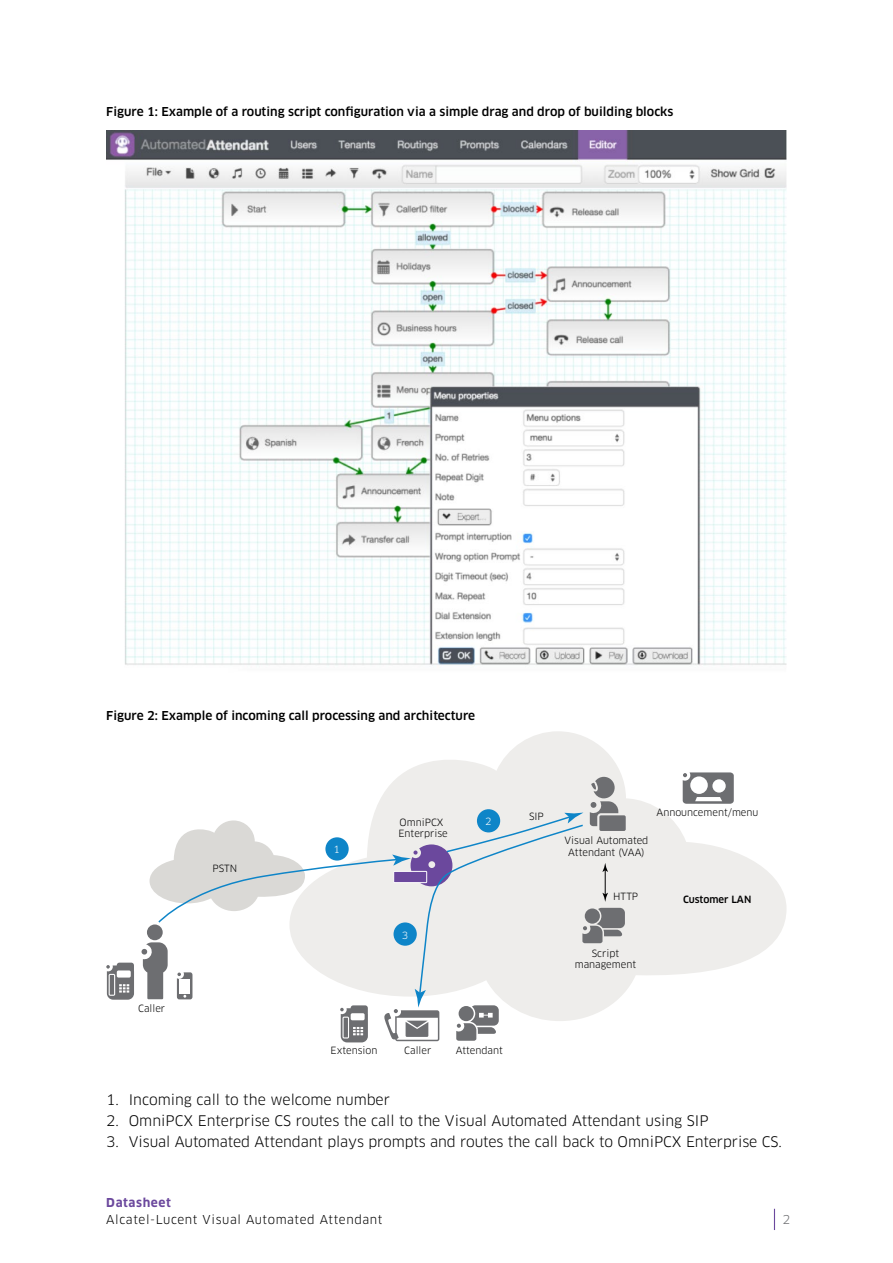
<style>
.page{position:relative;width:893px;height:1263px;background:#fff}
.page>*{position:absolute;margin:0;border:0;box-sizing:border-box;transform-origin:0 0}
.t1{font:14.25px "Clan OT";letter-spacing:-.005em;color:#000}
.t2{font:500 12px "Clan OT";color:#000}
.t3{font:12px "Clan OT";letter-spacing:.05em;color:#000}
.t4{font:700 12px "Clan OT";letter-spacing:.05em;color:#6b489d}
.t5{font:12px "Clan OT";color:#6d6e71}
.t6{font:9.75px/11.2px "Clan OT";color:#000;text-align:center}
.t7{font:500 9.75px "Clan OT";color:#000}
.t8{font:9.75px "Clan OT";color:#fff}
</style>
<div class="page">
<svg style="left:774px;top:1209px;width:1px;height:21px"></svg>
<img style="left:106px;top:131px;width:681px;height:535px">
<svg style="left:398px;top:731px;width:388px;height:261px;fill:#eeedeb"></svg>
<svg style="left:106px;top:963px;width:28px;height:37px"></svg>
<svg style="left:599px;top:815px;width:27px;height:16px"></svg>
<svg style="left:683px;top:772px;width:51px;height:32px"></svg>
<svg style="left:141px;top:777px;width:484px;height:265px"></svg>
<p class="t2" style="left:106px;top:104px;width:569px">Figure 1: Example of a routing script configuration via a simple drag and drop of building blocks</p>
<p class="t2" style="left:106px;top:709px;width:370px">Figure 2: Example of incoming call processing and architecture</p>
<p class="t6" style="left:212px;top:863px;width:26px">PSTN</p>
<p class="t6" style="left:138px;top:1003px;width:29px">Caller</p>
<p class="t8" style="left:334px;top:844px;width:8px">1</p>
<p class="t6" style="left:399px;top:817px;width:51px;text-align:left">OmniPCX<br>Enterprise</p>
<p class="t8" style="left:402px;top:929px;width:8px">3</p>
<p class="t8" style="left:485px;top:816px;width:8px">2</p>
<p class="t6" style="left:529px;top:811px;width:16px">SIP</p>
<p class="t6" style="left:565px;top:835px;width:85px">Visual Automated<br>Attendant (VAA)</p>
<p class="t6" style="left:656px;top:807px;width:103px">Announcement/menu</p>
<p class="t6" style="left:613px;top:891px;width:27px">HTTP</p>
<p class="t7" style="left:683px;top:894px;width:70px">Customer LAN</p>
<p class="t6" style="left:575px;top:947px;width:63px">Script management</p>
<p class="t6" style="left:331px;top:1045px;width:48px">Extension</p>
<p class="t6" style="left:404px;top:1045px;width:29px">Caller</p>
<p class="t6" style="left:456px;top:1045px;width:49px">Attendant</p>
<p class="t1" style="left:106px;top:1091px;width:285px">1. Incoming call to the welcome number</p>
<p class="t1" style="left:106px;top:1112px;width:604px">2. OmniPCX Enterprise CS routes the call to the Visual Automated Attendant using SIP</p>
<p class="t1" style="left:106px;top:1133px;width:677px">3. Visual Automated Attendant plays prompts and routes the call back to OmniPCX Enterprise CS.</p>
<p class="t4" style="left:106px;top:1196px;width:66px">Datasheet</p>
<p class="t3" style="left:106px;top:1212px;width:278px">Alcatel-Lucent Visual Automated Attendant</p>
<p class="t5" style="left:782px;top:1212px;width:9px">2</p>
</div>
